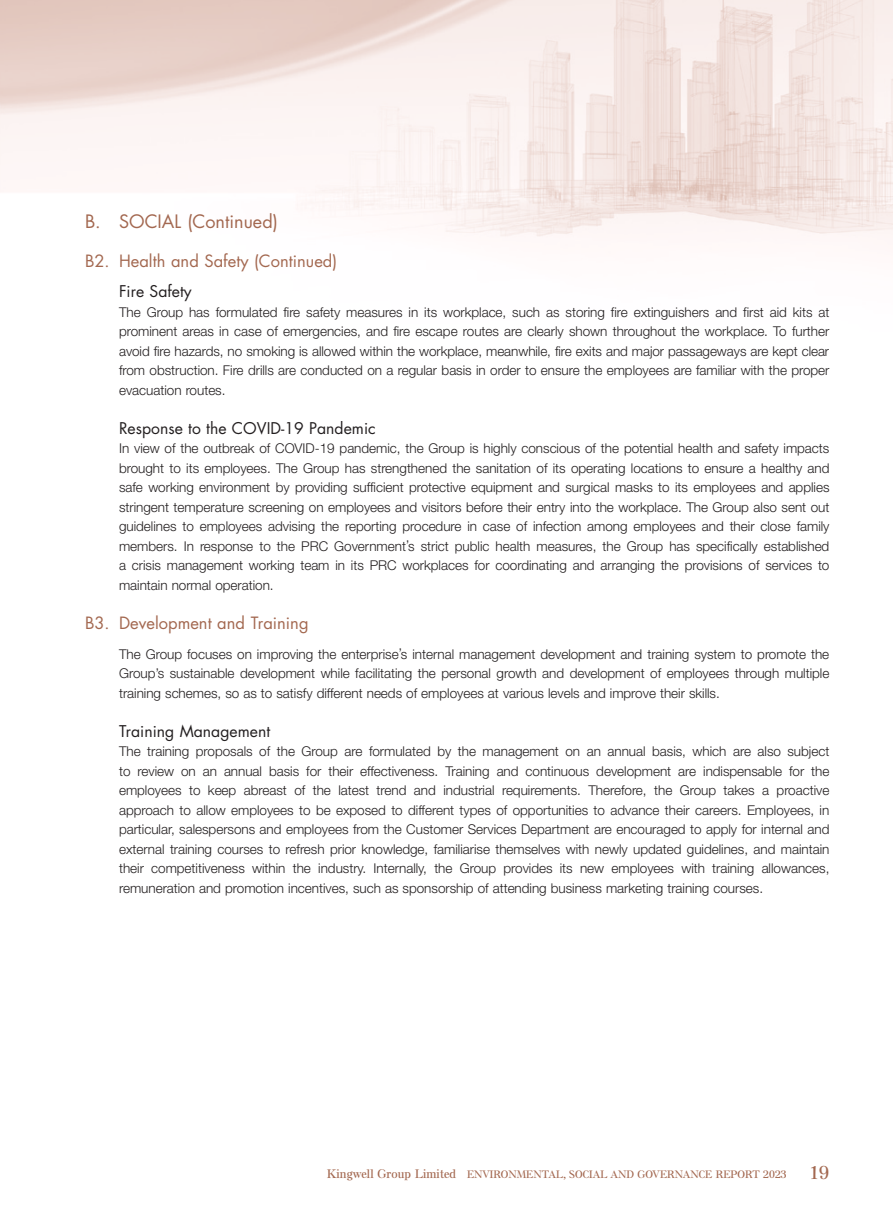
<style>
.page{position:relative;width:893px;height:1212px;background:#fff}
.page>*{position:absolute;margin:0;border:0;box-sizing:border-box;transform-origin:0 0}
.Heading_1{font:18px "Futura Std";color:#a36850}
.t1{font:600 18px "Else NPL Std";color:#a36850}
.Heading_2{font:16.5px "Futura Std";color:#a36850}
.Heading_3{font:15.75px "Futura Std";color:#231f20}
.Body_Text{font:300 13.5px/19.5px "Helvetica Neue LT Std";color:#231f20;text-align:justify}
.t2{font:600 10.5px "Else NPL Std";letter-spacing:.01em;color:#a36850}
.s1{font-size:12px}
</style>
<div class="page">
<img style="left:0;top:0;width:893px;height:237px">
<p class="Heading_1" style="left:85px;top:210px;width:194px">B. SOCIAL (Continued)</p>
<p class="Heading_2" style="left:85px;top:250px;width:254px">B2. Health and Safety (Continued)</p>
<p class="Heading_3" style="left:119px;top:281px;width:74px">Fire Safety</p>
<p class="Body_Text" style="left:119px;top:302px;width:712px">The Group has formulated fire safety measures in its workplace, such as storing fire extinguishers and first aid kits at prominent areas in case of emergencies, and fire escape routes are clearly shown throughout the workplace. To further avoid fire hazards, no smoking is allowed within the workplace, meanwhile, fire exits and major passageways are kept clear from obstruction. Fire drills are conducted on a regular basis in order to ensure the employees are familiar with the proper evacuation routes.</p>
<p class="Heading_3" style="left:119px;top:418px;width:258px">Response to the COVID-19 Pandemic</p>
<p class="Body_Text" style="left:119px;top:438px;width:712px">In view of the outbreak of COVID-19 pandemic, the Group is highly conscious of the potential health and safety impacts brought to its employees. The Group has strengthened the sanitation of its operating locations to ensure a healthy and safe working environment by providing sufficient protective equipment and surgical masks to its employees and applies stringent temperature screening on employees and visitors before their entry into the workplace. The Group also sent out guidelines to employees advising the reporting procedure in case of infection among employees and their close family members. In response to the PRC Government’s strict public health measures, the Group has specifically established a crisis management working team in its PRC workplaces for coordinating and arranging the provisions of services to maintain normal operation.</p>
<p class="Heading_2" style="left:85px;top:612px;width:225px">B3. Development and Training</p>
<p class="Body_Text" style="left:119px;top:644px;width:712px">The Group focuses on improving the enterprise’s internal management development and training system to promote the Group’s sustainable development while facilitating the personal growth and development of employees through multiple training schemes, so as to satisfy different needs of employees at various levels and improve their skills.</p>
<p class="Heading_3" style="left:119px;top:721px;width:153px">Training Management</p>
<p class="Body_Text" style="left:119px;top:741px;width:712px">The training proposals of the Group are formulated by the management on an annual basis, which are also subject to review on an annual basis for their effectiveness. Training and continuous development are indispensable for the employees to keep abreast of the latest trend and industrial requirements. Therefore, the Group takes a proactive approach to allow employees to be exposed to different types of opportunities to advance their careers. Employees, in particular, salespersons and employees from the Customer Services Department are encouraged to apply for internal and external training courses to refresh prior knowledge, familiarise themselves with newly updated guidelines, and maintain their competitiveness within the industry. Internally, the Group provides its new employees with training allowances, remuneration and promotion incentives, such as sponsorship of attending business marketing training courses.</p>
<p class="t2" style="left:327px;top:1168px;width:461px"><span class="s1">Kingwell Group Limited</span> ENVIRONMENTAL, SOCIAL AND GOVERNANCE REPORT 2023</p>
<h1 class="t1" style="left:809px;top:1161px;width:21px">19</h1>
</div>
